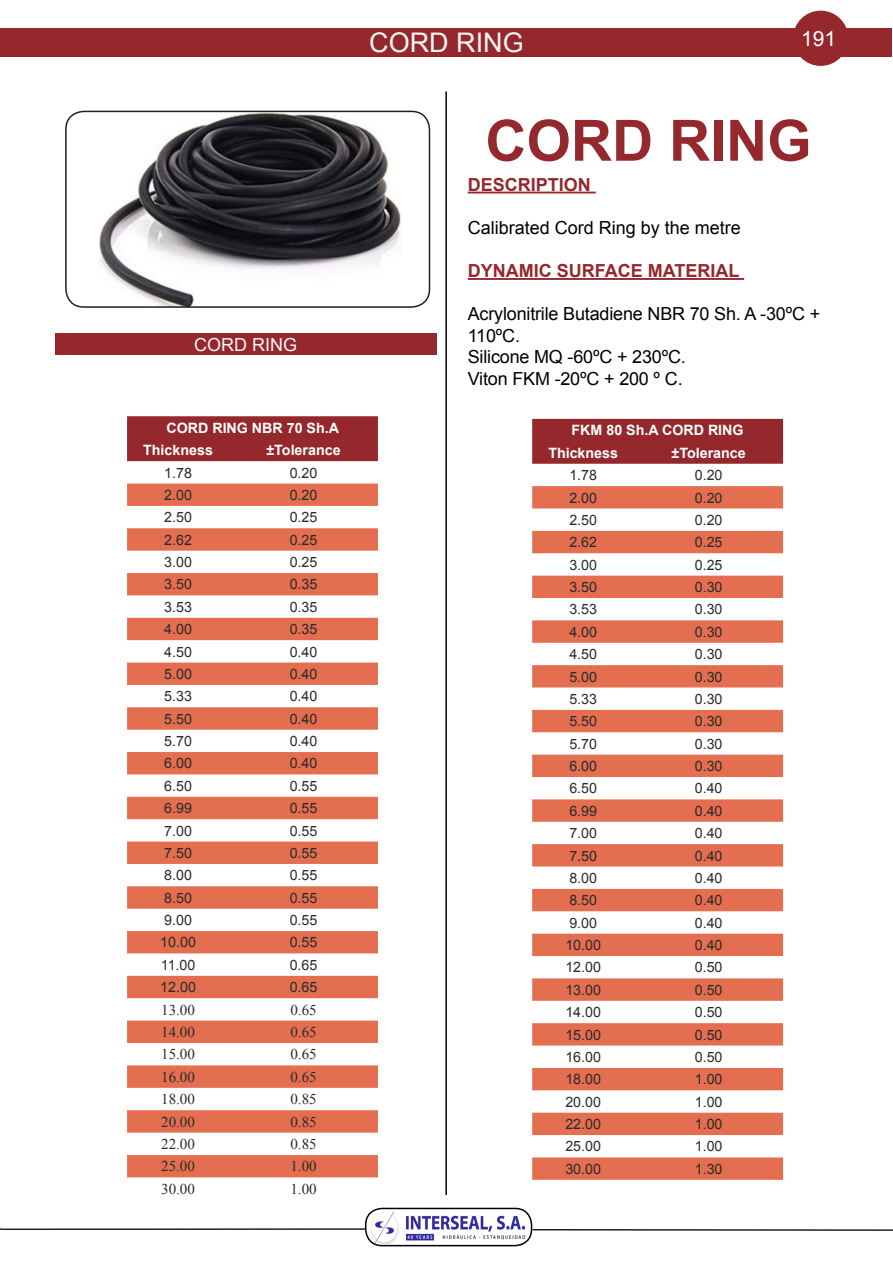
<style>
.page{position:relative;width:893px;height:1263px;background:#fff}
.page>*{position:absolute;margin:0;border:0;box-sizing:border-box;transform-origin:0 0}
.t1{font:700 57px "Arial";color:#94282c}
.t2{font:27px "Arial";color:#f7f7f8}
.t3{font:21px "Arial";color:#fff}
.t4{font:18px/21.6px "Arial";letter-spacing:-.01em;color:#000}
.t5{font:700 18px "Arial";color:#94282c}
.t6{font:18px "Arial";color:#f7f7f8}
.t7{font:15px "Times New Roman";color:#2b2a29}
.t8{font:14.25px "Arial";color:#2b2a29}
.t9{font:700 14.25px/22.5px "Arial";color:#fff}
</style>
<div class="page">
<img style="left:99px;top:114px;width:303px;height:191px">
<div style="left:65px;top:111px;width:365px;height:197px;border:2px solid #231f20;border-radius:18px"></div>
<div style="left:55px;top:333px;width:382px;height:22px;background:#94282c"></div>
<hr style="left:468px;top:192px;width:128px;height:1px;background:#94282c">
<hr style="left:468px;top:278px;width:276px;height:2px;background:#94282c">
<div style="left:1px;top:28px;width:891px;height:29px;background:#94282c"></div>
<hr style="left:445px;top:91px;width:2px;height:1104px;background:#000">
<div style="left:793px;top:11px;width:55px;height:55px;background:#94282c;border-radius:50%"></div>
<div style="left:127px;top:416px;width:251px;height:45px;background:#94282c"></div>
<svg style="left:127px;top:483px;width:251px;height:694px"></svg>
<div style="left:532px;top:419px;width:251px;height:45px;background:#94282c"></div>
<svg style="left:532px;top:486px;width:251px;height:694px"></svg>
<img style="left:366px;top:1208px;width:165px;height:36px">
<div style="left:365px;top:1208px;width:167px;height:38px;border:2px solid #000;border-radius:16px"></div>
<hr style="left:2px;top:1228px;width:364px;height:2px;background:#231f20">
<hr style="left:533px;top:1229px;width:360px;height:2px;background:#231f20">
<h2 class="t2" style="left:369px;top:25px;width:156px">CORD RING</h2>
<h3 class="t3" style="left:801px;top:25px;width:37px">191</h3>
<h1 class="t1" style="left:485px;top:103px;width:328px">CORD RING</h1>
<p class="t6" style="left:194px;top:332px;width:104px">CORD RING</p>
<p class="t5" style="left:468px;top:172px;width:125px">DESCRIPTION</p>
<p class="t4" style="left:468px;top:217px;width:275px">Calibrated Cord Ring by the metre</p>
<p class="t5" style="left:468px;top:259px;width:273px">DYNAMIC SURFACE MATERIAL</p>
<p class="t4" style="left:468px;top:303px;width:354px">Acrylonitrile Butadiene NBR 70 Sh. A -30ºC +<br>110ºC.<br>Silicone MQ -60ºC + 230ºC.<br>Viton FKM -20ºC + 200 º C.</p>
<p class="t9" style="left:143px;top:417px;width:197px;text-indent:23px">CORD RING NBR 70 Sh.A<br>Thickness</p>
<p class="t9" style="left:266px;top:439px;width:76px">±Tolerance</p>
<p class="t9" style="left:548px;top:419px;width:197px;text-indent:23px">FKM 80 Sh.A CORD RING<br>Thickness</p>
<p class="t9" style="left:672px;top:442px;width:76px">±Tolerance</p>
<p class="t8" style="left:164px;top:463px;width:29px">1.78</p>
<p class="t8" style="left:290px;top:463px;width:29px">0.20</p>
<p class="t8" style="left:164px;top:486px;width:29px">2.00</p>
<p class="t8" style="left:290px;top:486px;width:29px">0.20</p>
<p class="t8" style="left:164px;top:508px;width:29px">2.50</p>
<p class="t8" style="left:290px;top:508px;width:29px">0.25</p>
<p class="t8" style="left:164px;top:530px;width:29px">2.62</p>
<p class="t8" style="left:290px;top:530px;width:29px">0.25</p>
<p class="t8" style="left:164px;top:553px;width:29px">3.00</p>
<p class="t8" style="left:290px;top:553px;width:29px">0.25</p>
<p class="t8" style="left:164px;top:575px;width:29px">3.50</p>
<p class="t8" style="left:290px;top:575px;width:29px">0.35</p>
<p class="t8" style="left:164px;top:597px;width:29px">3.53</p>
<p class="t8" style="left:290px;top:597px;width:29px">0.35</p>
<p class="t8" style="left:164px;top:620px;width:29px">4.00</p>
<p class="t8" style="left:290px;top:620px;width:29px">0.35</p>
<p class="t8" style="left:164px;top:642px;width:29px">4.50</p>
<p class="t8" style="left:290px;top:642px;width:29px">0.40</p>
<p class="t8" style="left:164px;top:664px;width:29px">5.00</p>
<p class="t8" style="left:290px;top:664px;width:29px">0.40</p>
<p class="t8" style="left:164px;top:687px;width:29px">5.33</p>
<p class="t8" style="left:290px;top:687px;width:29px">0.40</p>
<p class="t8" style="left:164px;top:709px;width:29px">5.50</p>
<p class="t8" style="left:290px;top:709px;width:29px">0.40</p>
<p class="t8" style="left:164px;top:732px;width:29px">5.70</p>
<p class="t8" style="left:290px;top:732px;width:29px">0.40</p>
<p class="t8" style="left:164px;top:754px;width:29px">6.00</p>
<p class="t8" style="left:290px;top:754px;width:29px">0.40</p>
<p class="t8" style="left:164px;top:776px;width:29px">6.50</p>
<p class="t8" style="left:290px;top:776px;width:29px">0.55</p>
<p class="t8" style="left:164px;top:799px;width:29px">6.99</p>
<p class="t8" style="left:290px;top:799px;width:29px">0.55</p>
<p class="t8" style="left:164px;top:821px;width:29px">7.00</p>
<p class="t8" style="left:290px;top:821px;width:29px">0.55</p>
<p class="t8" style="left:164px;top:843px;width:29px">7.50</p>
<p class="t8" style="left:290px;top:843px;width:29px">0.55</p>
<p class="t8" style="left:164px;top:866px;width:29px">8.00</p>
<p class="t8" style="left:290px;top:866px;width:29px">0.55</p>
<p class="t8" style="left:164px;top:888px;width:29px">8.50</p>
<p class="t8" style="left:290px;top:888px;width:29px">0.55</p>
<p class="t8" style="left:164px;top:911px;width:29px">9.00</p>
<p class="t8" style="left:290px;top:911px;width:29px">0.55</p>
<p class="t8" style="left:160px;top:933px;width:37px">10.00</p>
<p class="t8" style="left:290px;top:933px;width:29px">0.55</p>
<p class="t8" style="left:161px;top:955px;width:36px">11.00</p>
<p class="t8" style="left:290px;top:955px;width:29px">0.65</p>
<p class="t8" style="left:160px;top:978px;width:37px">12.00</p>
<p class="t8" style="left:290px;top:978px;width:29px">0.65</p>
<p class="t7" style="left:161px;top:999px;width:35px">13.00</p>
<p class="t7" style="left:290px;top:999px;width:28px">0.65</p>
<p class="t7" style="left:161px;top:1022px;width:35px">14.00</p>
<p class="t7" style="left:290px;top:1022px;width:28px">0.65</p>
<p class="t7" style="left:161px;top:1044px;width:35px">15.00</p>
<p class="t7" style="left:290px;top:1044px;width:28px">0.65</p>
<p class="t7" style="left:161px;top:1067px;width:35px">16.00</p>
<p class="t7" style="left:290px;top:1067px;width:28px">0.65</p>
<p class="t7" style="left:161px;top:1089px;width:35px">18.00</p>
<p class="t7" style="left:290px;top:1089px;width:28px">0.85</p>
<p class="t7" style="left:161px;top:1111px;width:35px">20.00</p>
<p class="t7" style="left:290px;top:1111px;width:28px">0.85</p>
<p class="t7" style="left:161px;top:1134px;width:35px">22.00</p>
<p class="t7" style="left:290px;top:1134px;width:28px">0.85</p>
<p class="t7" style="left:161px;top:1156px;width:35px">25.00</p>
<p class="t7" style="left:290px;top:1156px;width:28px">1.00</p>
<p class="t7" style="left:161px;top:1179px;width:35px">30.00</p>
<p class="t7" style="left:290px;top:1179px;width:28px">1.00</p>
<p class="t8" style="left:569px;top:466px;width:29px">1.78</p>
<p class="t8" style="left:695px;top:466px;width:29px">0.20</p>
<p class="t8" style="left:569px;top:488px;width:29px">2.00</p>
<p class="t8" style="left:695px;top:488px;width:29px">0.20</p>
<p class="t8" style="left:569px;top:510px;width:29px">2.50</p>
<p class="t8" style="left:695px;top:510px;width:29px">0.20</p>
<p class="t8" style="left:569px;top:533px;width:29px">2.62</p>
<p class="t8" style="left:695px;top:533px;width:29px">0.25</p>
<p class="t8" style="left:569px;top:555px;width:29px">3.00</p>
<p class="t8" style="left:695px;top:555px;width:29px">0.25</p>
<p class="t8" style="left:569px;top:578px;width:29px">3.50</p>
<p class="t8" style="left:695px;top:578px;width:29px">0.30</p>
<p class="t8" style="left:569px;top:600px;width:29px">3.53</p>
<p class="t8" style="left:695px;top:600px;width:29px">0.30</p>
<p class="t8" style="left:569px;top:622px;width:29px">4.00</p>
<p class="t8" style="left:695px;top:622px;width:29px">0.30</p>
<p class="t8" style="left:569px;top:645px;width:29px">4.50</p>
<p class="t8" style="left:695px;top:645px;width:29px">0.30</p>
<p class="t8" style="left:569px;top:667px;width:29px">5.00</p>
<p class="t8" style="left:695px;top:667px;width:29px">0.30</p>
<p class="t8" style="left:569px;top:689px;width:29px">5.33</p>
<p class="t8" style="left:695px;top:689px;width:29px">0.30</p>
<p class="t8" style="left:569px;top:712px;width:29px">5.50</p>
<p class="t8" style="left:695px;top:712px;width:29px">0.30</p>
<p class="t8" style="left:569px;top:734px;width:29px">5.70</p>
<p class="t8" style="left:695px;top:734px;width:29px">0.30</p>
<p class="t8" style="left:569px;top:757px;width:29px">6.00</p>
<p class="t8" style="left:695px;top:757px;width:29px">0.30</p>
<p class="t8" style="left:569px;top:779px;width:29px">6.50</p>
<p class="t8" style="left:695px;top:779px;width:29px">0.40</p>
<p class="t8" style="left:569px;top:801px;width:29px">6.99</p>
<p class="t8" style="left:695px;top:801px;width:29px">0.40</p>
<p class="t8" style="left:569px;top:824px;width:29px">7.00</p>
<p class="t8" style="left:695px;top:824px;width:29px">0.40</p>
<p class="t8" style="left:569px;top:846px;width:29px">7.50</p>
<p class="t8" style="left:695px;top:846px;width:29px">0.40</p>
<p class="t8" style="left:569px;top:868px;width:29px">8.00</p>
<p class="t8" style="left:695px;top:868px;width:29px">0.40</p>
<p class="t8" style="left:569px;top:891px;width:29px">8.50</p>
<p class="t8" style="left:695px;top:891px;width:29px">0.40</p>
<p class="t8" style="left:569px;top:913px;width:29px">9.00</p>
<p class="t8" style="left:695px;top:913px;width:29px">0.40</p>
<p class="t8" style="left:565px;top:936px;width:37px">10.00</p>
<p class="t8" style="left:695px;top:936px;width:29px">0.40</p>
<p class="t8" style="left:565px;top:958px;width:37px">12.00</p>
<p class="t8" style="left:695px;top:958px;width:29px">0.50</p>
<p class="t8" style="left:565px;top:980px;width:37px">13.00</p>
<p class="t8" style="left:695px;top:980px;width:29px">0.50</p>
<p class="t8" style="left:565px;top:1003px;width:37px">14.00</p>
<p class="t8" style="left:695px;top:1003px;width:29px">0.50</p>
<p class="t8" style="left:565px;top:1025px;width:37px">15.00</p>
<p class="t8" style="left:695px;top:1025px;width:29px">0.50</p>
<p class="t8" style="left:565px;top:1047px;width:37px">16.00</p>
<p class="t8" style="left:695px;top:1047px;width:29px">0.50</p>
<p class="t8" style="left:565px;top:1070px;width:37px">18.00</p>
<p class="t8" style="left:695px;top:1070px;width:29px">1.00</p>
<p class="t8" style="left:565px;top:1092px;width:37px">20.00</p>
<p class="t8" style="left:695px;top:1092px;width:29px">1.00</p>
<p class="t8" style="left:565px;top:1115px;width:37px">22.00</p>
<p class="t8" style="left:695px;top:1115px;width:29px">1.00</p>
<p class="t8" style="left:565px;top:1137px;width:37px">25.00</p>
<p class="t8" style="left:695px;top:1137px;width:29px">1.00</p>
<p class="t8" style="left:565px;top:1159px;width:37px">30.00</p>
<p class="t8" style="left:695px;top:1159px;width:29px">1.30</p>
</div>
